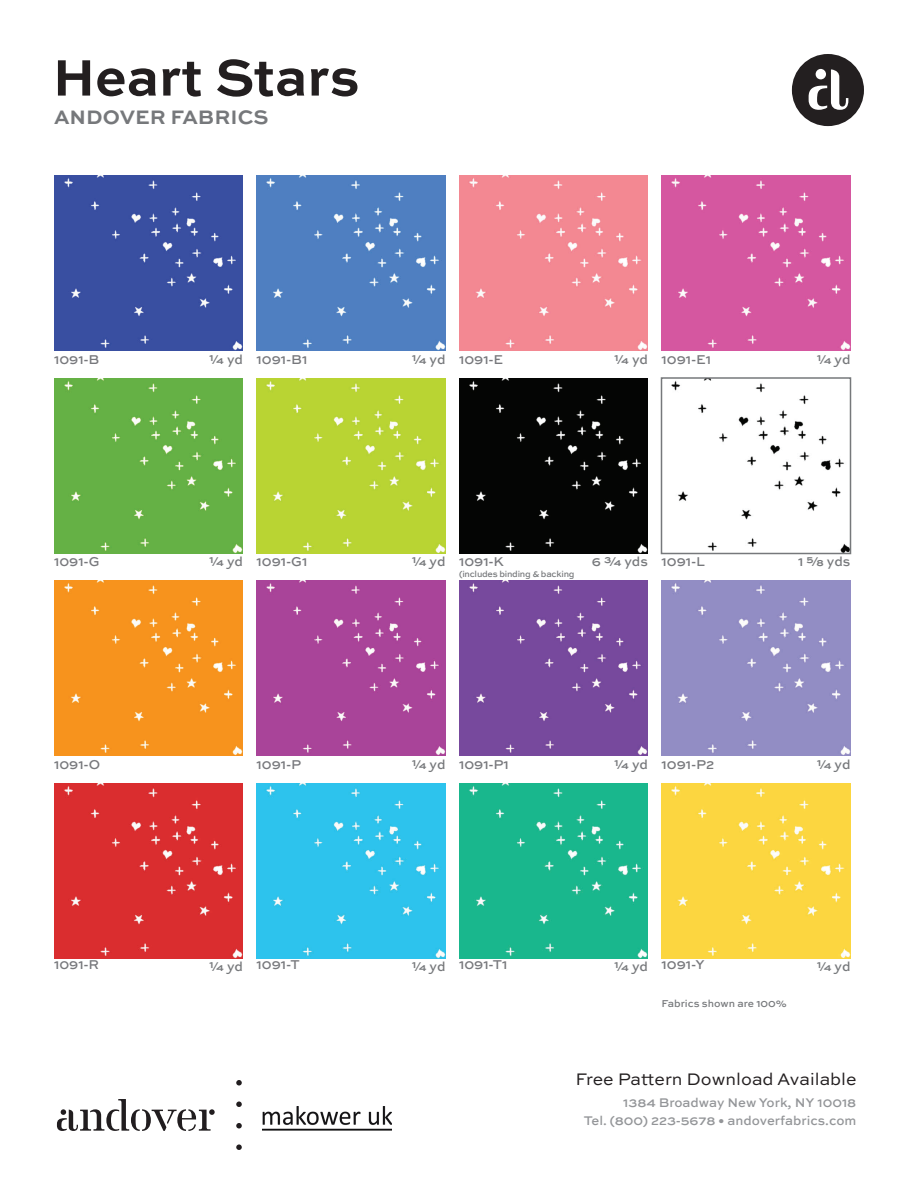
<style>
.page{position:relative;width:918px;height:1188px;background:#fff}
.page>*{position:absolute;margin:0;border:0;box-sizing:border-box;transform-origin:0 0}
.t1{font:700 54px "Sweet Sans Pro";color:#231f20}
.t2{font:700 20.55px "Sweet Sans Pro";color:#76787b}
.t3{font:17.7px "Sweet Sans Pro";color:#231f20}
.t4{font:500 13.5px "Sweet Sans Pro";color:#77787c}
.t5{font:500 13.5px "Sweet Sans Pro";letter-spacing:-.01em;color:#76787b}
.t6{font:500 13.2px/18px "Sweet Sans Pro";color:#939598;text-align:right}
.t7{font:500 10.5px "Sweet Sans Pro";color:#76787b}
.t8{font:500 9px "Sweet Sans Pro";letter-spacing:-.025em;color:#76787b}
</style>
<div class="page">
<div style="left:792px;top:54px;width:72px;height:72px;background:#231f20;border-radius:50%"></div>
<svg style="left:809px;top:69px;width:39px;height:41px"></svg>
<div style="left:816px;top:69px;width:10px;height:10px;background:#fff;border-radius:50%"></div>
<svg style="left:236px;top:1144px;width:6px;height:6px"></svg>
<svg style="left:236px;top:1123px;width:6px;height:5px"></svg>
<svg style="left:236px;top:1101px;width:6px;height:6px"></svg>
<svg style="left:236px;top:1080px;width:6px;height:6px"></svg>
<svg style="left:57px;top:1099px;width:158px;height:32px"></svg>
<img style="left:263px;top:1107px;width:129px;height:24px">
<div style="left:54px;top:176px;width:189px;height:175px;background:#394fa1"></div>
<div style="left:54px;top:378px;width:189px;height:176px;background:#65b145"></div>
<div style="left:54px;top:580px;width:189px;height:176px;background:#f7931d"></div>
<div style="left:54px;top:783px;width:189px;height:175px;background:#da2d2f"></div>
<div style="left:256px;top:176px;width:190px;height:175px;background:#4f7fc1"></div>
<div style="left:256px;top:378px;width:190px;height:176px;background:#b9d433"></div>
<div style="left:256px;top:580px;width:190px;height:176px;background:#a94499"></div>
<div style="left:256px;top:783px;width:190px;height:175px;background:#2dc3ed"></div>
<div style="left:459px;top:176px;width:189px;height:175px;background:#f38892"></div>
<div style="left:459px;top:378px;width:189px;height:176px;background:#040504"></div>
<div style="left:459px;top:580px;width:189px;height:176px;background:#77499d"></div>
<div style="left:459px;top:783px;width:189px;height:175px;background:#19b78d"></div>
<div style="left:662px;top:176px;width:188px;height:175px;background:#d557a0"></div>
<img style="left:671px;top:380px;width:177px;height:171px">
<div style="left:661px;top:377px;width:190px;height:177px;border:2px solid #76787b"></div>
<div style="left:662px;top:580px;width:188px;height:176px;background:#928dc4"></div>
<div style="left:662px;top:783px;width:188px;height:175px;background:#fcd640"></div>
<h1 class="t1" style="left:52px;top:36px;width:309px">Heart Stars</h1>
<h2 class="t2" style="left:54px;top:101px;width:216px">ANDOVER FABRICS</h2>
<p class="t4" style="left:54px;top:349px;width:47px">1091-B</p>
<p class="t5" style="left:210px;top:349px;width:35px">¼ yd</p>
<p class="t5" style="left:412px;top:349px;width:35px">¼ yd</p>
<p class="t5" style="left:615px;top:349px;width:35px">¼ yd</p>
<p class="t5" style="left:817px;top:349px;width:35px">¼ yd</p>
<p class="t4" style="left:256px;top:349px;width:52px">1091-B1</p>
<p class="t4" style="left:459px;top:349px;width:46px">1091-E</p>
<p class="t4" style="left:662px;top:349px;width:51px">1091-E1</p>
<p class="t4" style="left:54px;top:552px;width:47px">1091-G</p>
<p class="t5" style="left:210px;top:552px;width:35px">¼ yd</p>
<p class="t4" style="left:256px;top:552px;width:53px">1091-G1</p>
<p class="t5" style="left:412px;top:552px;width:35px">¼ yd</p>
<p class="t5" style="left:592px;top:552px;width:58px">6 ¾ yds</p>
<p class="t4" style="left:459px;top:552px;width:46px">1091-K</p>
<p class="t8" style="left:459px;top:567px;width:117px">(includes binding &amp; backing</p>
<p class="t4" style="left:662px;top:552px;width:45px">1091-L</p>
<p class="t5" style="left:798px;top:552px;width:54px">1 ⅝ yds</p>
<p class="t4" style="left:54px;top:754px;width:48px">1091-O</p>
<p class="t4" style="left:256px;top:754px;width:46px">1091-P</p>
<p class="t5" style="left:412px;top:754px;width:35px">¼ yd</p>
<p class="t5" style="left:615px;top:754px;width:35px">¼ yd</p>
<p class="t5" style="left:817px;top:754px;width:35px">¼ yd</p>
<p class="t4" style="left:459px;top:754px;width:52px">1091-P1</p>
<p class="t4" style="left:662px;top:754px;width:54px">1091-P2</p>
<p class="t4" style="left:54px;top:954px;width:47px">1091-R</p>
<p class="t4" style="left:256px;top:954px;width:45px">1091-T</p>
<p class="t4" style="left:459px;top:954px;width:50px">1091-T1</p>
<p class="t5" style="left:210px;top:957px;width:35px">¼ yd</p>
<p class="t5" style="left:412px;top:957px;width:35px">¼ yd</p>
<p class="t5" style="left:615px;top:957px;width:35px">¼ yd</p>
<p class="t4" style="left:662px;top:954px;width:45px">1091-Y</p>
<p class="t5" style="left:817px;top:957px;width:35px">¼ yd</p>
<p class="t7" style="left:662px;top:996px;width:127px">Fabrics shown are 100%</p>
<h3 class="t3" style="left:576px;top:1066px;width:283px">Free Pattern Download Available</h3>
<p class="t6" style="left:584px;top:1093px;width:274px">1384 Broadway New York, NY 10018<br>Tel. (800) 223-5678 • andoverfabrics.com</p>
</div>
